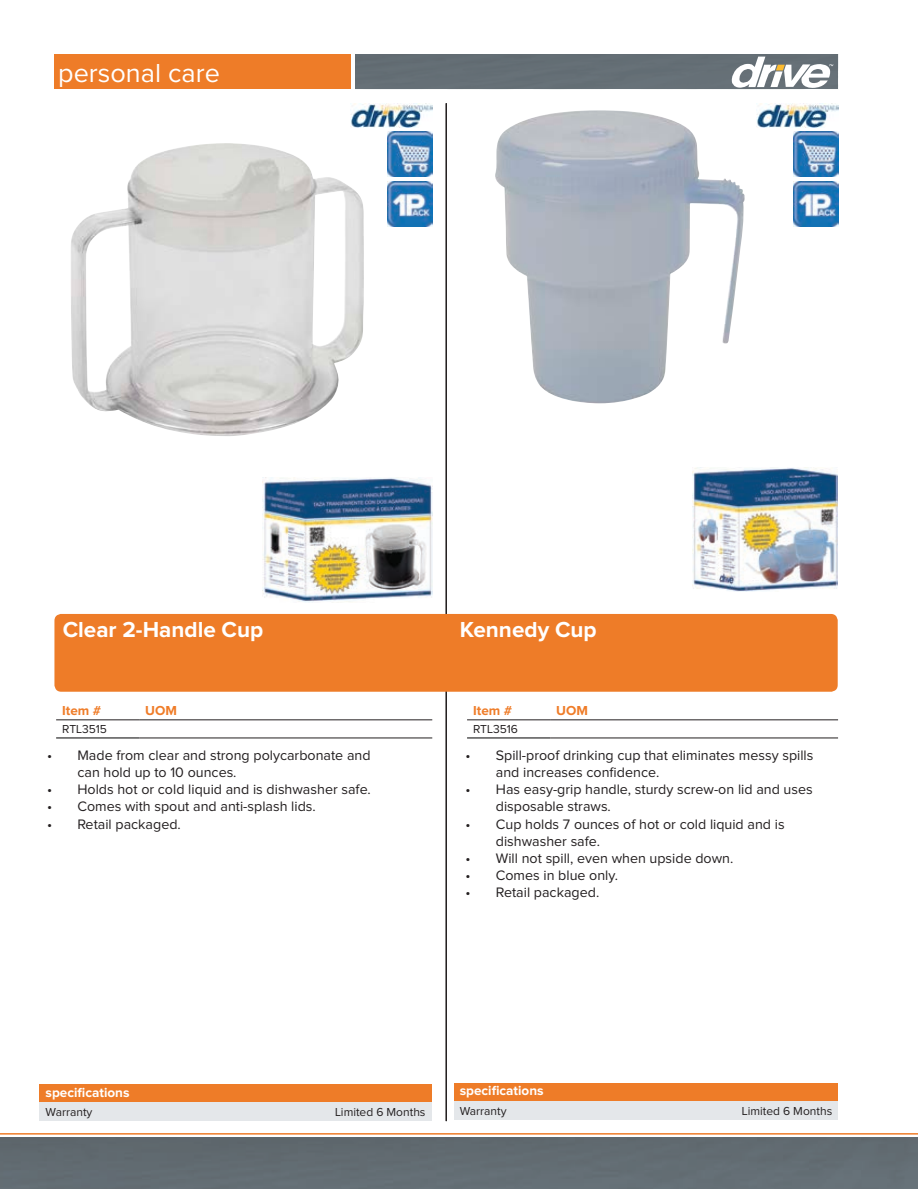
<style>
.page{position:relative;width:918px;height:1189px;background:#fff}
.page>*{position:absolute;margin:0;border:0;box-sizing:border-box;transform-origin:0 0}
.t1{font:27px "Proxima Nova";color:#fff}
.t2{font:700 22.5px "Proxima Nova";color:#fff}
.t3{font:14.25px/17.1px "Proxima Nova";color:#231f20}
.t4{font:700 13.5px "Proxima Nova";color:#fff}
.CATNO_Header{font:700 13.5px "Proxima Nova";color:#ef7c28}
.Cell_Header{font:700 13.5px "Proxima Nova";color:#ef7c28}
.CATNO{font:12px "Proxima Nova";color:#231f20}
</style>
<div class="page">
<hr style="left:446px;top:103px;width:1px;height:1018px;background:#231f20">
<div style="left:355px;top:54px;width:482px;height:35px;background:#656e75"></div>
<div style="left:54px;top:54px;width:296px;height:35px;background:#ee7c28"></div>
<svg style="left:731px;top:57px;width:102px;height:31px"></svg>
<div style="left:54px;top:614px;width:783px;height:78px;background:#ee7c28;border-radius:7px"></div>
<hr style="left:0;top:1133px;width:917px;height:1px;background:#ef7c28">
<div style="left:0;top:1137px;width:917px;height:52px;background:#626c72"></div>
<hr style="left:56px;top:719px;width:83px;height:1px;background:#231f20">
<hr style="left:139px;top:719px;width:293px;height:1px;background:#231f20">
<hr style="left:56px;top:737px;width:83px;height:1px;background:#000">
<hr style="left:139px;top:737px;width:293px;height:1px;background:#231f20">
<div style="left:40px;top:1084px;width:392px;height:18px;background:#ee7c28"></div>
<div style="left:40px;top:1102px;width:392px;height:19px;background:#e4e7ea"></div>
<div style="left:453px;top:1083px;width:384px;height:18px;background:#ee7c28"></div>
<div style="left:453px;top:1101px;width:384px;height:19px;background:#e4e7ea"></div>
<img style="left:71px;top:143px;width:293px;height:293px">
<img style="left:350px;top:103px;width:82px;height:24px">
<img style="left:387px;top:132px;width:45px;height:45px">
<img style="left:387px;top:181px;width:45px;height:45px">
<hr style="left:467px;top:719px;width:83px;height:1px;background:#231f20">
<hr style="left:550px;top:719px;width:287px;height:1px;background:#231f20">
<hr style="left:467px;top:737px;width:83px;height:1px;background:#000">
<hr style="left:550px;top:737px;width:287px;height:1px;background:#231f20">
<img style="left:793px;top:181px;width:44px;height:45px">
<img style="left:793px;top:132px;width:44px;height:45px">
<img style="left:756px;top:103px;width:81px;height:24px">
<img style="left:495px;top:110px;width:249px;height:293px">
<img style="left:262px;top:477px;width:170px;height:126px">
<img style="left:692px;top:467px;width:145px;height:124px">
<h1 class="t1" style="left:58px;top:60px;width:163px">personal care</h1>
<p class="t2" style="left:63px;top:619px;width:202px">Clear 2-Handle Cup</p>
<p class="CATNO_Header" style="left:62px;top:705px;width:41px">Item #</p>
<p class="Cell_Header" style="left:145px;top:705px;width:33px">UOM</p>
<p class="CATNO" style="left:62px;top:724px;width:46px">RTL3515</p>
<p class="t3" style="left:77px;top:747px;width:294px;text-indent:-30px">• Made from clear and strong polycarbonate and can hold up to 10 ounces.</p>
<p class="t3" style="left:47px;top:781px;width:325px">• Holds hot or cold liquid and is dishwasher safe.</p>
<p class="t3" style="left:47px;top:799px;width:270px">• Comes with spout and anti-splash lids.</p>
<p class="t3" style="left:47px;top:816px;width:135px">• Retail packaged.</p>
<p class="t2" style="left:459px;top:619px;width:138px">Kennedy Cup</p>
<p class="CATNO_Header" style="left:473px;top:705px;width:41px">Item #</p>
<p class="Cell_Header" style="left:556px;top:705px;width:33px">UOM</p>
<p class="CATNO" style="left:473px;top:724px;width:46px">RTL3516</p>
<p class="t3" style="left:495px;top:747px;width:319px;text-indent:-30px">• Spill-proof drinking cup that eliminates messy spills and increases confidence.</p>
<p class="t3" style="left:495px;top:781px;width:318px;text-indent:-30px">• Has easy-grip handle, sturdy screw-on lid and uses disposable straws.</p>
<p class="t3" style="left:495px;top:816px;width:290px;text-indent:-30px">• Cup holds 7 ounces of hot or cold liquid and is dishwasher safe.</p>
<p class="t3" style="left:465px;top:850px;width:269px">• Will not spill, even when upside down.</p>
<p class="t3" style="left:465px;top:867px;width:154px">• Comes in blue only.</p>
<p class="t3" style="left:465px;top:884px;width:135px">• Retail packaged.</p>
<p class="t4" style="left:46px;top:1086px;width:85px">specifications</p>
<p class="t4" style="left:459px;top:1084px;width:85px">specifications</p>
<p class="CATNO" style="left:46px;top:1106px;width:48px">Warranty</p>
<p class="CATNO" style="left:335px;top:1106px;width:92px">Limited 6 Months</p>
<p class="CATNO" style="left:459px;top:1105px;width:48px">Warranty</p>
<p class="CATNO" style="left:741px;top:1105px;width:92px">Limited 6 Months</p>
</div>
